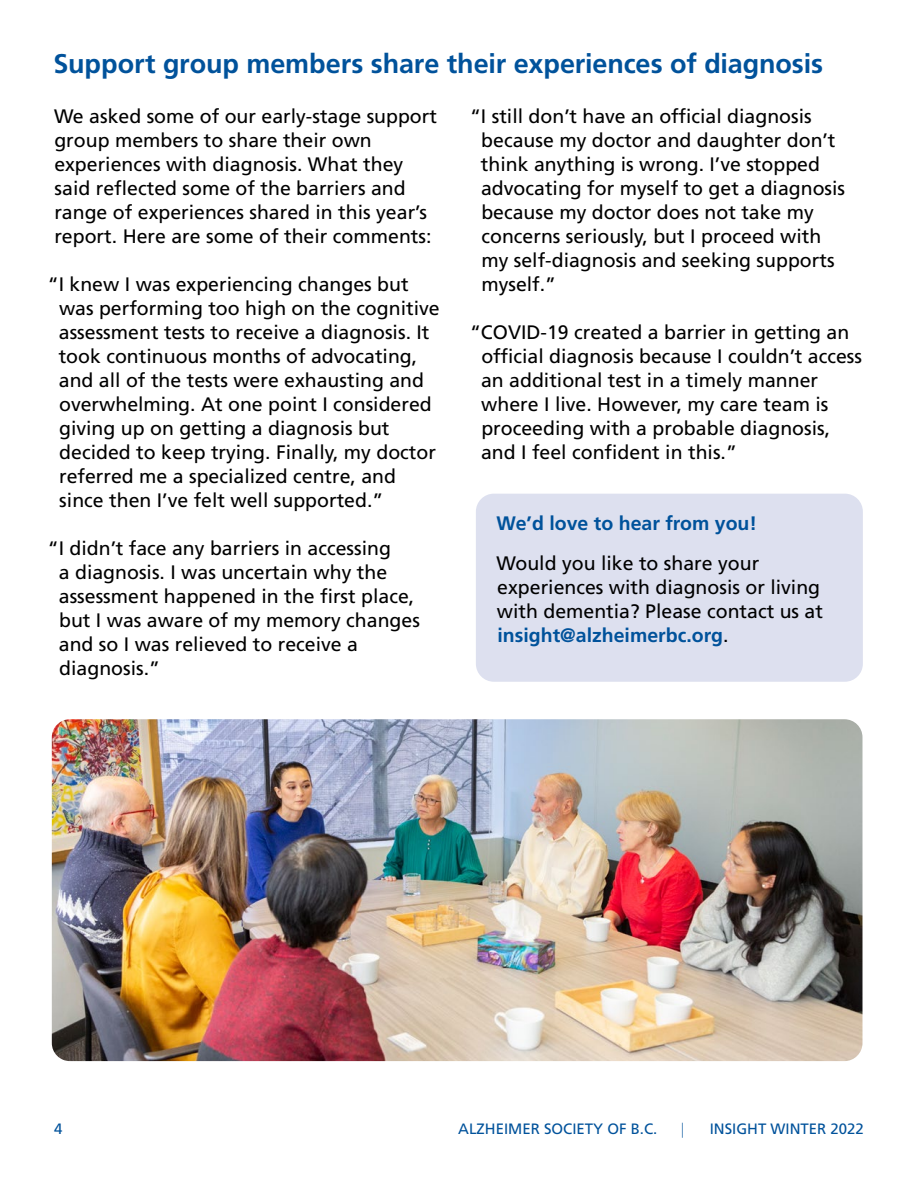
<style>
.page{position:relative;width:918px;height:1188px;background:#fff}
.page>*{position:absolute;margin:0;border:0;box-sizing:border-box;transform-origin:0 0}
.t1{font:700 27px "Frutiger LT Std";letter-spacing:-.005em;color:#00529b}
.t2{font:19.5px/24px "Frutiger LT Std";color:#000}
.t3{font:700 19.5px "Frutiger LT Std";color:#00529b}
.t4{font:15px "Frutiger LT Std";color:#00529b}
.t5{font:15px "Frutiger LT Std";color:#00529b;scale:.5 1}
.s1{font-weight:700;color:#00529b}
</style>
<div class="page">
<div style="left:476px;top:494px;width:387px;height:188px;background:#dde0ef;border-radius:18px"></div>
<img style="left:52px;top:719px;width:810px;height:342px">
<h1 class="t1" style="left:54px;top:48px;width:771px">Support group members share their experiences of diagnosis</h1>
<p class="t2" style="left:54px;top:104px;width:385px">We asked some of our early-stage support group members to share their own experiences with diagnosis. What they said reflected some of the barriers and range of experiences shared in this year’s report. Here are some of their comments:</p>
<p class="t2" style="left:59px;top:272px;width:383px;text-indent:-11px">“I knew I was experiencing changes but was performing too high on the cognitive assessment tests to receive a diagnosis. It took continuous months of advocating, and all of the tests were exhausting and overwhelming. At one point I considered giving up on getting a diagnosis but decided to keep trying. Finally, my doctor referred me a specialized centre, and since then I’ve felt well supported.”</p>
<p class="t2" style="left:59px;top:537px;width:363px;text-indent:-11px">“I didn’t face any barriers in accessing<br>a diagnosis. I was uncertain why the assessment happened in the first place, but I was aware of my memory changes and so I was relieved to receive a diagnosis.”</p>
<p class="t2" style="left:481px;top:105px;width:366px;text-indent:-11px">“I still don’t have an official diagnosis because my doctor and daughter don’t think anything is wrong. I’ve stopped advocating for myself to get a diagnosis because my doctor does not take my concerns seriously, but I proceed with my self-diagnosis and seeking supports myself.”</p>
<p class="t2" style="left:481px;top:321px;width:382px;text-indent:-11px">“COVID-19 created a barrier in getting an official diagnosis because I couldn’t access an additional test in a timely manner where I live. However, my care team is proceeding with a probable diagnosis, and I feel confident in this.”</p>
<p class="t3" style="left:497px;top:512px;width:262px">We’d love to hear from you!</p>
<p class="t2" style="left:497px;top:552px;width:328px">Would you like to share your experiences with diagnosis or living with dementia? Please contact us at <span class="s1">insight@alzheimerbc.org</span>.</p>
<p class="t4" style="left:54px;top:1120px;width:10px">4</p>
<p class="t4" style="left:458px;top:1120px;width:201px">ALZHEIMER SOCIETY OF B.C.</p>
<p class="t5" style="left:682px;top:1120px;width:5px">|</p>
<p class="t4" style="left:710px;top:1120px;width:156px">INSIGHT WINTER 2022</p>
</div>
